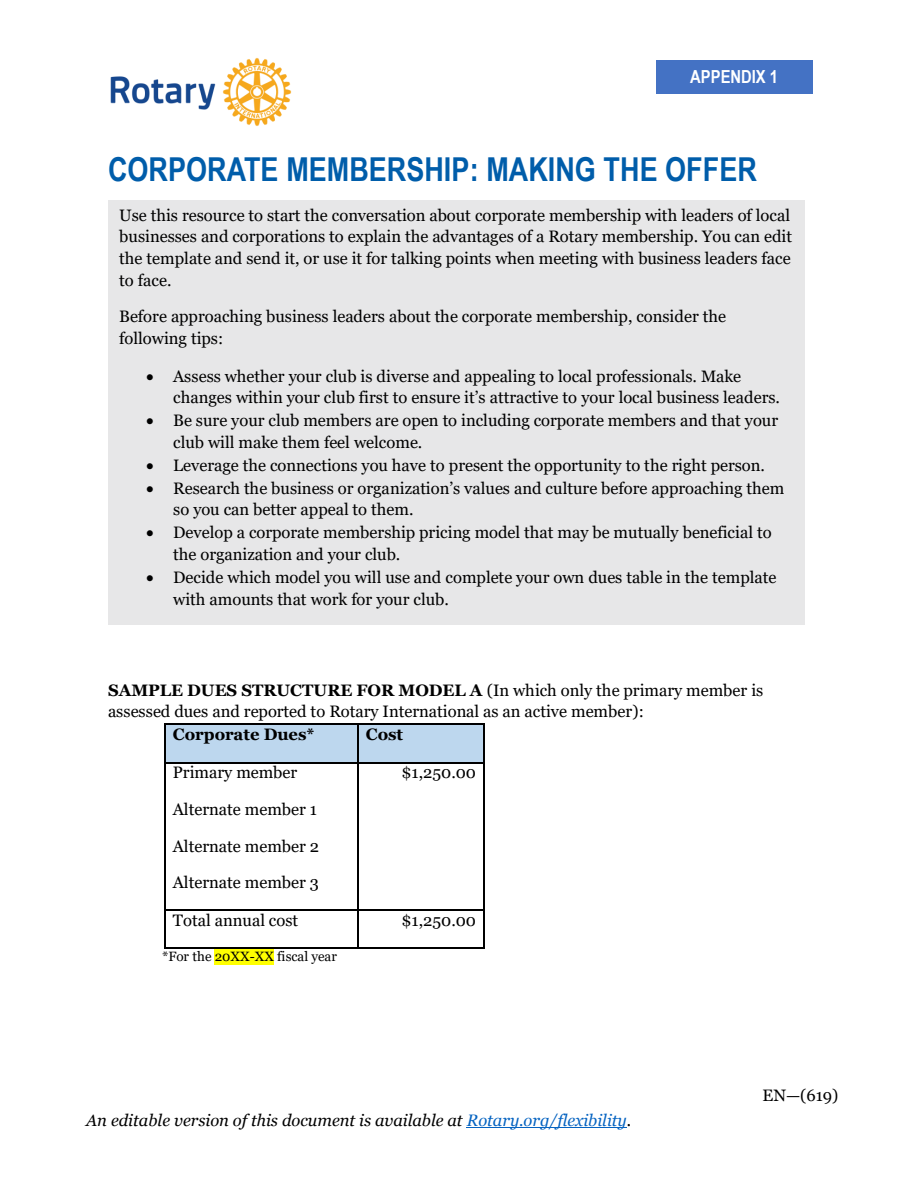
<style>
.page{position:relative;width:918px;height:1188px;background:#fff}
.page>*{position:absolute;margin:0;border:0;box-sizing:border-box;transform-origin:0 0}
.t1{font:700 33px "Arial Narrow";color:#005daa}
.t2{font:700 18px "Arial Narrow";color:#fff}
.t3{font:16.5px/21.6px "Georgia";color:#000}
.t4{font:italic 16.5px "Georgia";color:#000}
.t5{font:700 16.5px "Georgia";color:#000}
.t6{font:13.5px "Georgia";color:#000}
.s1{font-weight:700}
.s2{color:#0563c1}
</style>
<div class="page">
<img style="left:110px;top:58px;width:182px;height:68px">
<div style="left:165px;top:725px;width:193px;height:37px;background:#bdd7ee"></div>
<div style="left:359px;top:725px;width:124px;height:37px;background:#bdd7ee"></div>
<hr style="left:165px;top:724px;width:192px;height:1px;background:#000">
<hr style="left:359px;top:724px;width:124px;height:1px;background:#000">
<hr style="left:164px;top:725px;width:1px;height:37px;background:#000">
<hr style="left:357px;top:725px;width:2px;height:37px;background:#000">
<hr style="left:483px;top:725px;width:2px;height:37px;background:#000">
<hr style="left:165px;top:762px;width:192px;height:1px;background:#000">
<hr style="left:359px;top:762px;width:124px;height:1px;background:#000">
<hr style="left:164px;top:763px;width:1px;height:37px;background:#000">
<hr style="left:357px;top:763px;width:2px;height:37px;background:#000">
<hr style="left:483px;top:763px;width:2px;height:37px;background:#000">
<hr style="left:164px;top:800px;width:1px;height:36px;background:#000">
<hr style="left:357px;top:800px;width:2px;height:36px;background:#000">
<hr style="left:483px;top:800px;width:2px;height:36px;background:#000">
<hr style="left:164px;top:836px;width:1px;height:37px;background:#000">
<hr style="left:357px;top:836px;width:2px;height:37px;background:#000">
<hr style="left:483px;top:836px;width:2px;height:37px;background:#000">
<hr style="left:164px;top:873px;width:1px;height:37px;background:#000">
<hr style="left:357px;top:873px;width:2px;height:37px;background:#000">
<hr style="left:483px;top:873px;width:2px;height:37px;background:#000">
<hr style="left:165px;top:910px;width:192px;height:1px;background:#000">
<hr style="left:359px;top:910px;width:124px;height:1px;background:#000">
<hr style="left:164px;top:911px;width:1px;height:37px;background:#000">
<hr style="left:165px;top:948px;width:192px;height:1px;background:#000">
<hr style="left:357px;top:911px;width:2px;height:37px;background:#000">
<hr style="left:359px;top:948px;width:124px;height:1px;background:#000">
<hr style="left:483px;top:911px;width:2px;height:37px;background:#000">
<div style="left:215px;top:949px;width:59px;height:16px;background:#ff0"></div>
<div style="left:108px;top:200px;width:697px;height:425px;background:#e7e7e8"></div>
<div style="left:656px;top:60px;width:156px;height:34px;background:#4472c4"></div>
<hr style="left:467px;top:1127px;width:160px;height:1px;background:#0563c1">
<p class="t2" style="left:690px;top:66px;width:89px">APPENDIX 1</p>
<h1 class="t1" style="left:108px;top:150px;width:650px">CORPORATE MEMBERSHIP: MAKING THE OFFER</h1>
<p class="t3" style="left:119px;top:204px;width:674px;text-align:justify">Use this resource to start the conversation about corporate membership with leaders of local businesses and corporations to explain the advantages of a Rotary membership. You can edit the template and send it, or use it for talking points when meeting with business leaders face to face.</p>
<p class="t3" style="left:119px;top:305px;width:608px">Before approaching business leaders about the corporate membership, consider the following tips:</p>
<p class="t3" style="left:173px;top:365px;width:608px;text-indent:-27px">• Assess whether your club is diverse and appealing to local professionals. Make changes within your club first to ensure it’s attractive to your local business leaders.</p>
<p class="t3" style="left:173px;top:410px;width:606px;text-indent:-27px">• Be sure your club members are open to including corporate members and that your club will make them feel welcome.</p>
<p class="t3" style="left:146px;top:454px;width:620px">• Leverage the connections you have to present the opportunity to the right person.</p>
<p class="t3" style="left:173px;top:477px;width:613px;text-indent:-27px">• Research the business or organization’s values and culture before approaching them so you can better appeal to them.</p>
<p class="t3" style="left:173px;top:522px;width:600px;text-indent:-27px">• Develop a corporate membership pricing model that may be mutually beneficial to the organization and your club.</p>
<p class="t3" style="left:173px;top:566px;width:605px;text-indent:-27px">• Decide which model you will use and complete your own dues table in the template with amounts that work for your club.</p>
<p class="t3" style="left:108px;top:679px;width:657px"><span class="s1">SAMPLE DUES STRUCTURE FOR MODEL A</span> (In which only the primary member is assessed dues and reported to Rotary International as an active member):</p>
<p class="t5" style="left:173px;top:725px;width:143px">Corporate Dues*</p>
<p class="t5" style="left:366px;top:725px;width:39px">Cost</p>
<p class="t3" style="left:173px;top:762px;width:126px">Primary member</p>
<p class="t3" style="left:401px;top:762px;width:76px">$1,250.00</p>
<p class="t3" style="left:173px;top:798px;width:146px">Alternate member 1</p>
<p class="t3" style="left:173px;top:835px;width:148px">Alternate member 2</p>
<p class="t3" style="left:173px;top:872px;width:148px">Alternate member 3</p>
<p class="t3" style="left:173px;top:910px;width:127px">Total annual cost</p>
<p class="t3" style="left:401px;top:910px;width:76px">$1,250.00</p>
<p class="t6" style="left:162px;top:949px;width:176px">*For the 20XX-XX fiscal year</p>
<p class="t4" style="left:86px;top:1111px;width:547px">An editable version of this document is available at <span class="s2">Rotary.org/flexibility</span>.</p>
<p class="t3" style="left:763px;top:1085px;width:77px">EN—(619)</p>
</div>
